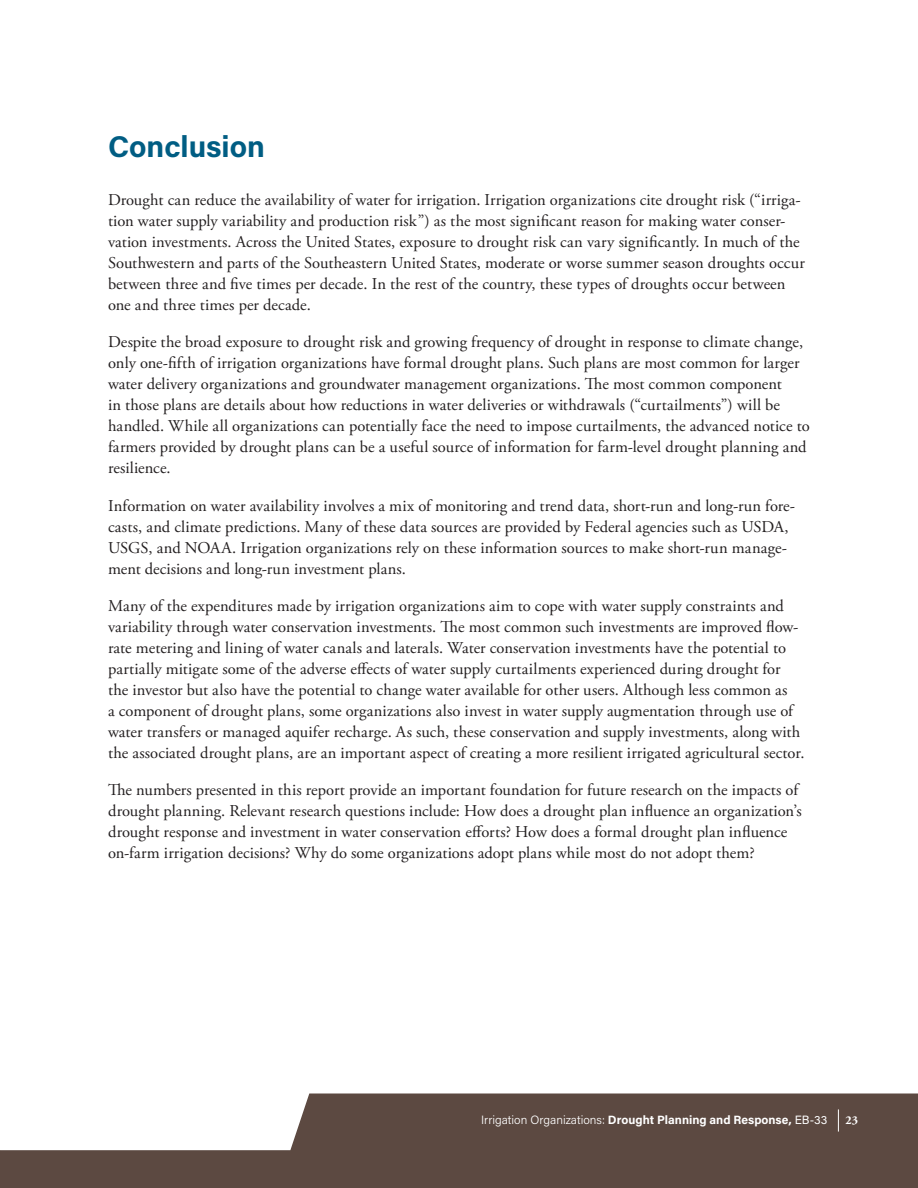
<style>
.page{position:relative;width:918px;height:1188px;background:#fff}
.page>*{position:absolute;margin:0;border:0;box-sizing:border-box;transform-origin:0 0}
.H1-_Heading_w_Break{font:700 30px "Acumin Pro";color:#005d83}
.P_-_Body_Text_copy{font:16.5px/21px "Adobe Garamond Pro";letter-spacing:.005em;color:#231f20}
.t1{font:700 12px "Acumin Pro";color:#fff}
.t2{font:700 12px "Adobe Garamond Pro";color:#fff}
.s1{font-weight:300}
.s2{font-weight:400}
</style>
<div class="page">
<svg style="left:1px;top:1094px;width:917px;height:94px;fill:#5c4941"></svg>
<svg style="left:0;top:1150px;width:1px;height:38px"></svg>
<svg style="left:838px;top:1109px;width:1px;height:23px"></svg>
<p class="H1-_Heading_w_Break" style="left:108px;top:125px;width:158px">Conclusion</p>
<p class="P_-_Body_Text_copy" style="left:108px;top:190px;width:698px">Drought can reduce the availability of water for irrigation. Irrigation organizations cite drought risk (“irriga&shy;tion water supply variability and production risk”) as the most significant reason for making water conser&shy;vation investments. Across the United States, exposure to drought risk can vary significantly. In much of the Southwestern and parts of the Southeastern United States, moderate or worse summer season droughts occur between three and five times per decade. In the rest of the country, these types of droughts occur between one and three times per decade.</p>
<p class="P_-_Body_Text_copy" style="left:108px;top:332px;width:703px">Despite the broad exposure to drought risk and growing frequency of drought in response to climate change, only one-fifth of irrigation organizations have formal drought plans. Such plans are most common for larger water delivery organizations and groundwater management organizations. The most common component<br>in those plans are details about how reductions in water deliveries or withdrawals (“curtailments”) will be handled. While all organizations can potentially face the need to impose curtailments, the advanced notice to farmers provided by drought plans can be a useful source of information for farm-level drought planning and resilience.</p>
<p class="P_-_Body_Text_copy" style="left:108px;top:495px;width:689px">Information on water availability involves a mix of monitoring and trend data, short-run and long-run fore&shy;casts, and climate predictions. Many of these data sources are provided by Federal agencies such as USDA, USGS, and NOAA. Irrigation organizations rely on these information sources to make short-run manage&shy;ment decisions and long-run investment plans.</p>
<p class="P_-_Body_Text_copy" style="left:108px;top:596px;width:698px">Many of the expenditures made by irrigation organizations aim to cope with water supply constraints and variability through water conservation investments. The most common such investments are improved flow&shy;rate metering and lining of water canals and laterals. Water conservation investments have the potential to partially mitigate some of the adverse effects of water supply curtailments experienced during drought for the investor but also have the potential to change water available for other users. Although less common as<br>a component of drought plans, some organizations also invest in water supply augmentation through use of water transfers or managed aquifer recharge. As such, these conservation and supply investments, along with the associated drought plans, are an important aspect of creating a more resilient irrigated agricultural sector.</p>
<p class="P_-_Body_Text_copy" style="left:108px;top:780px;width:695px">The numbers presented in this report provide an important foundation for future research on the impacts of drought planning. Relevant research questions include: How does a drought plan influence an organization’s drought response and investment in water conservation efforts? How does a formal drought plan influence on-farm irrigation decisions? Why do some organizations adopt plans while most do not adopt them?</p>
<p class="t1" style="left:481px;top:1112px;width:348px"><span class="s1">Irrigation Organizations:</span> Drought Planning and Response, <span class="s2">EB-33</span></p>
<p class="t2" style="left:846px;top:1114px;width:14px">23</p>
</div>
